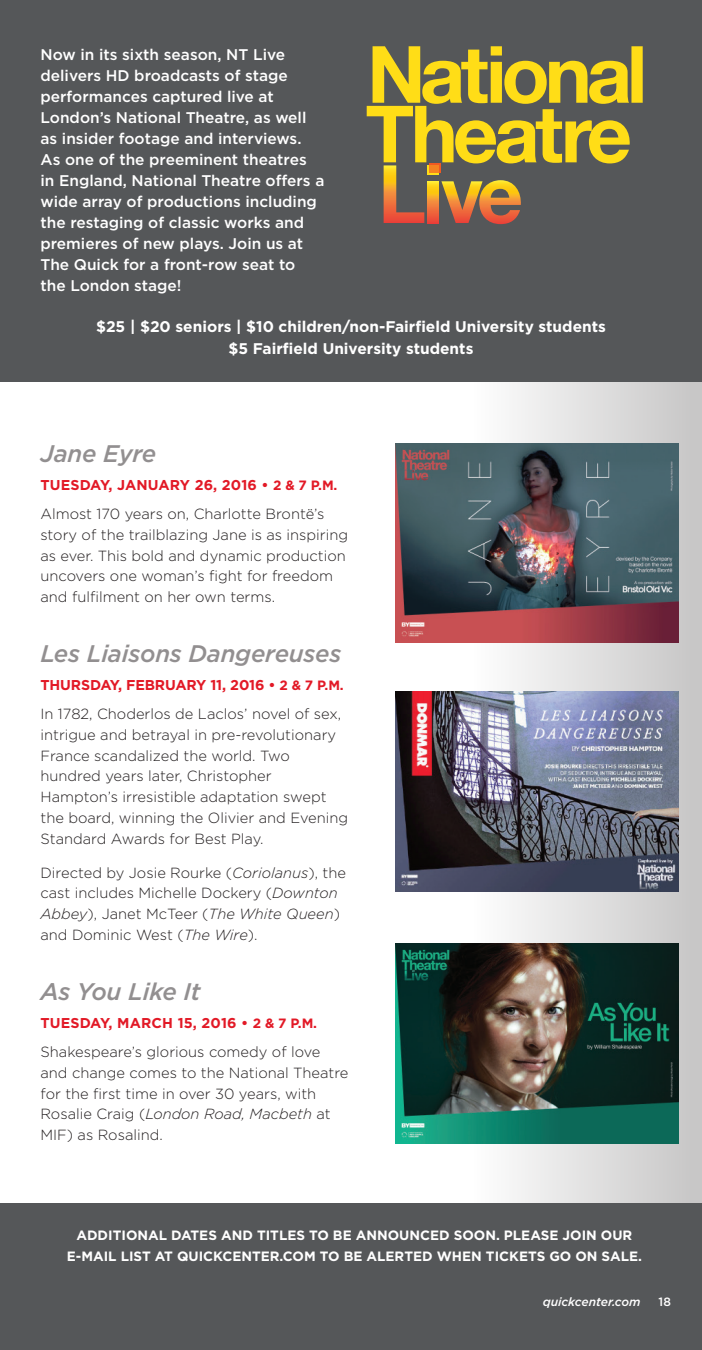
<style>
.page{position:relative;width:702px;height:1350px;background:#fff}
.page>*{position:absolute;margin:0;border:0;box-sizing:border-box;transform-origin:0 0}
.pg20-head{font:italic 500 24px "Gotham";letter-spacing:-.01em;color:#928f90}
.Met-titles{font:italic 500 24px "Gotham";letter-spacing:-.01em;color:#928f90}
.INTROS{font:500 15.45px/21px "Gotham";color:#fff}
.t1{font:700 15.45px "Gotham";color:#fff}
.COPY{font:300 14.7px/20.7px "Gotham";color:#231f20}
.DATES{font:700 14.25px "Gotham";letter-spacing:.01em;color:#e21926}
.DATES-2{font:700 14.25px "Gotham";letter-spacing:-.01em;color:#e21926}
.COPY-2{font:700 13.5px/21px "Gotham";color:#fff;text-align:center}
.Medium_Grid_2{font:italic 500 12px "Gotham";color:#fff}
.Medium_Grid_2-2{font:500 12px "Gotham";color:#fff}
.s1{font-size:13.5px}
.s2{font-style:italic}
</style>
<div class="page">
<div style="left:459px;top:260px;width:243px;height:1090px;background:linear-gradient(to right,#fff,#c6c5c5)"></div>
<div style="left:0;top:1204px;width:702px;height:146px;background:#555759"></div>
<div style="left:0;top:0;width:702px;height:381px;background:#555759"></div>
<div style="left:631px;top:46px;width:12px;height:57px;background:#ffdd17"></div>
<svg style="left:367px;top:46px;width:263px;height:178px"></svg>
<div style="left:427px;top:165px;width:12px;height:10px;background:#ffdd17"></div>
<div style="left:429px;top:163px;width:12px;height:10px;background:#f15921"></div>
<div style="left:429px;top:165px;width:10px;height:8px;background:#f58220"></div>
<img style="left:395px;top:444px;width:283px;height:199px">
<img style="left:395px;top:692px;width:283px;height:200px">
<img style="left:395px;top:944px;width:283px;height:199px">
<p class="INTROS" style="left:40px;top:44px;width:285px">Now in its sixth season, NT Live delivers HD broadcasts of stage performances captured live at<br>London’s National Theatre, as well as insider footage and interviews.<br>As one of the preeminent theatres in England, National Theatre offers a wide array of productions including the restaging of classic works and premieres of new plays. Join us at<br>The Quick for a front-row seat to the London stage!</p>
<p class="t1" style="left:96px;top:317px;width:511px">$25 | $20 seniors | $10 children/non-Fairfield University students</p>
<p class="t1" style="left:229px;top:339px;width:246px">$5 Fairfield University students</p>
<p class="Met-titles" style="left:40px;top:438px;width:117px">Jane Eyre</p>
<p class="DATES" style="left:40px;top:475px;width:298px">TUESDAY, JANUARY 26, 2016 • <span class="s1">2 &amp; 7 P.M.</span></p>
<p class="COPY" style="left:40px;top:503px;width:309px">Almost 170 years on, Charlotte Brontë’s story of the trailblazing Jane is as inspiring as ever. This bold and dynamic production uncovers one woman’s fight for freedom and fulfilment on her own terms.</p>
<p class="pg20-head" style="left:40px;top:638px;width:302px">Les Liaisons Dangereuses</p>
<p class="DATES-2" style="left:40px;top:676px;width:305px">THURSDAY, FEBRUARY 11, 2016 • <span class="s1">2 &amp; 7 P.M.</span></p>
<p class="COPY" style="left:40px;top:703px;width:309px">In 1782, Choderlos de Laclos’ novel of sex, intrigue and betrayal in pre-revolutionary France scandalized the world. Two hundred years later, Christopher Hampton’s irresistible adaptation swept the board, winning the Olivier and Evening Standard Awards for Best Play.</p>
<p class="COPY" style="left:40px;top:862px;width:307px">Directed by Josie Rourke (<span class="s2">Coriolanus</span>), the cast includes Michelle Dockery (<span class="s2">Downton Abbey</span>), Janet McTeer (<span class="s2">The White Queen</span>) and Dominic West (<span class="s2">The Wire</span>).</p>
<p class="pg20-head" style="left:40px;top:976px;width:162px">As You Like It</p>
<p class="DATES" style="left:40px;top:1013px;width:278px">TUESDAY, MARCH 15, 2016 • <span class="s1">2 &amp; 7 P.M.</span></p>
<p class="COPY" style="left:40px;top:1041px;width:309px">Shakespeare’s glorious comedy of love and change comes to the National Theatre for the first time in over 30 years, with Rosalie Craig (<span class="s2">London Road, Macbeth</span> at MIF) as Rosalind.</p>
<p class="COPY-2" style="left:67px;top:1225px;width:577px">ADDITIONAL DATES AND TITLES TO BE ANNOUNCED SOON. PLEASE JOIN OUR<br>E-MAIL LIST AT QUICKCENTER.COM TO BE ALERTED WHEN TICKETS GO ON SALE.</p>
<p class="Medium_Grid_2" style="left:543px;top:1294px;width:99px">quickcenter.com</p>
<p class="Medium_Grid_2-2" style="left:659px;top:1294px;width:14px">18</p>
</div>
